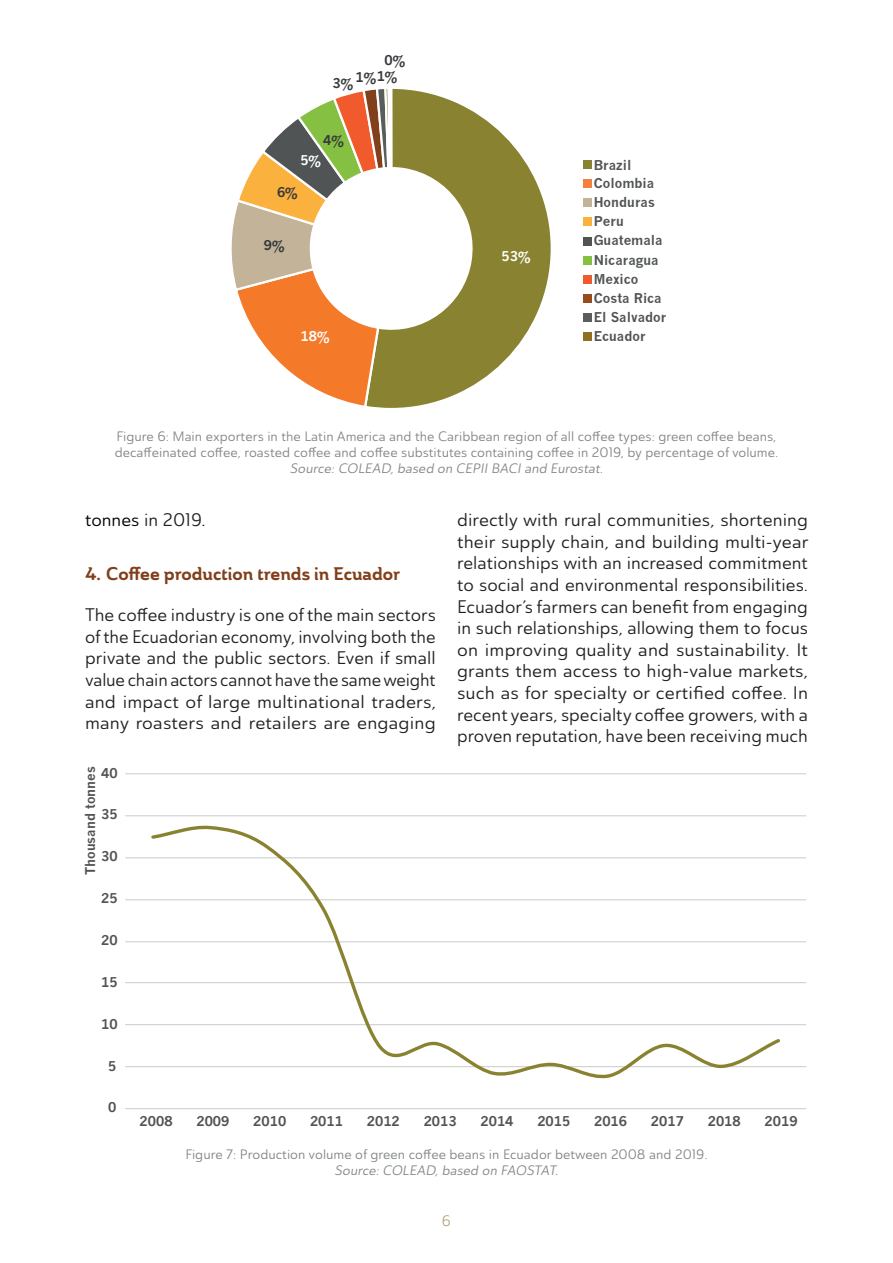
<style>
.page{position:relative;width:893px;height:1263px;background:#fff}
.page>*{position:absolute;margin:0;border:0;box-sizing:border-box;transform-origin:0 0}
.Body{font:18px/21.6px "Ainslie Sans Nor Reg";color:#231f20;text-align:justify}
.t1{font:18px "Ainslie Nor Bol";color:#813f1b}
.Body-2{font:18px "Ainslie Sans Nor Reg";color:#000}
.t2{font:15px "Ainslie Nor Boo";color:#ae9872}
.légendes{font:13.5px/16.2px "Ainslie Sans Nor Reg";color:#828687;text-align:center}
.t3{font:700 13.2px/19px "News Gothic";color:#515455}
.t4{font:700 13.2px "News Gothic";color:#36393c}
.t5{font:700 13.2px "News Gothic";color:#fff}
.s1{font-style:italic}
.s2{color:#231f20}
</style>
<div class="page">
<svg style="left:393px;top:88px;width:158px;height:320px"></svg>
<svg style="left:231px;top:89px;width:162px;height:319px"></svg>
<div style="left:583px;top:160px;width:9px;height:9px;background:#898230"></div>
<div style="left:583px;top:179px;width:9px;height:9px;background:#f2813c"></div>
<div style="left:583px;top:198px;width:9px;height:9px;background:#c2b399"></div>
<div style="left:583px;top:218px;width:9px;height:8px;background:#fbb13e"></div>
<div style="left:583px;top:237px;width:9px;height:8px;background:#515455"></div>
<div style="left:583px;top:256px;width:9px;height:9px;background:#86c043"></div>
<div style="left:583px;top:275px;width:9px;height:9px;background:#f15a2c"></div>
<div style="left:583px;top:294px;width:9px;height:9px;background:#994b20"></div>
<div style="left:583px;top:314px;width:9px;height:8px;background:#5a5d5e"></div>
<div style="left:583px;top:332px;width:9px;height:8px;background:#906f22"></div>
<hr style="left:125px;top:1066px;width:681px;height:1px;background:#cfd1d0">
<hr style="left:125px;top:1024px;width:681px;height:1px;background:#cfd1d0">
<hr style="left:125px;top:982px;width:681px;height:1px;background:#cfd1d0">
<hr style="left:125px;top:941px;width:681px;height:1px;background:#cfd1d0">
<hr style="left:125px;top:899px;width:681px;height:1px;background:#cfd1d0">
<hr style="left:125px;top:857px;width:681px;height:1px;background:#cfd1d0">
<hr style="left:125px;top:815px;width:681px;height:1px;background:#cfd1d0">
<hr style="left:125px;top:773px;width:681px;height:1px;background:#cfd1d0">
<hr style="left:125px;top:1108px;width:681px;height:1px;background:#cfd1d0">
<svg style="left:149px;top:826px;width:634px;height:253px"></svg>
<p class="t4" style="left:385px;top:52px;width:22px">0%</p>
<p class="t4" style="left:332px;top:75px;width:22px">3%</p>
<p class="t4" style="left:355px;top:69px;width:43px">1%1%</p>
<p class="t4" style="left:323px;top:132px;width:22px">4%</p>
<p class="t5" style="left:300px;top:152px;width:22px">5%</p>
<p class="t4" style="left:277px;top:184px;width:22px">6%</p>
<p class="t4" style="left:264px;top:237px;width:22px">9%</p>
<p class="t5" style="left:300px;top:328px;width:30px">18%</p>
<p class="t5" style="left:501px;top:248px;width:30px">53%</p>
<p class="t3" style="left:594px;top:155px;width:74px">Brazil<br>Colombia<br>Honduras<br>Peru<br>Guatemala<br>Nicaragua<br>Mexico<br>Costa Rica<br>El Salvador<br>Ecuador</p>
<p class="légendes" style="left:115px;top:428px;width:668px">Figure 6: Main exporters in the Latin America and the Caribbean region of all coffee types: green coffee beans, decaffeinated coffee, roasted coffee and coffee substitutes containing coffee in 2019, by percentage of volume<span class="s1">.<br>Source: COLEAD, based on CEPII BACI and Eurostat.</span></p>
<p class="Body-2" style="left:85px;top:509px;width:122px">tonnes <span class="s2">in 2019</span>.</p>
<p class="t1" style="left:85px;top:562px;width:317px">4. Coffee production trends in Ecuador</p>
<p class="Body" style="left:85px;top:604px;width:352px">The coffee industry is one of the main sectors of the Ecuadorian economy, involving both the private and the public sectors. Even if small value chain actors cannot have the same weight and impact of large multinational traders, many roasters and retailers are engaging</p>
<p class="t3" style="left:81px;top:875px;width:110px;rotate:-90deg">Thousand tonnes</p>
<p class="t3" style="left:101px;top:763px;width:18px">40</p>
<p class="t3" style="left:101px;top:804px;width:18px">35</p>
<p class="t3" style="left:101px;top:846px;width:18px">30</p>
<p class="t3" style="left:101px;top:888px;width:18px">25</p>
<p class="t3" style="left:101px;top:930px;width:18px">20</p>
<p class="t3" style="left:101px;top:972px;width:18px">15</p>
<p class="t3" style="left:101px;top:1014px;width:18px">10</p>
<p class="t3" style="left:108px;top:1056px;width:10px">5</p>
<p class="t3" style="left:108px;top:1097px;width:10px">0</p>
<p class="Body" style="left:457px;top:509px;width:353px">directly with rural communities, shortening their supply chain, and building multi-year relationships with an increased commitment to social and environmental responsibilities.<br>Ecuador’s farmers can benefit from engaging in such relationships, allowing them to focus on improving quality and sustainability. It grants them access to high-value markets, such as for specialty or certified coffee. In recent years, specialty coffee growers, with a proven reputation, have been receiving much</p>
<p class="t3" style="left:140px;top:1111px;width:34px">2008</p>
<p class="t3" style="left:196px;top:1111px;width:34px">2009</p>
<p class="t3" style="left:253px;top:1111px;width:34px">2010</p>
<p class="t3" style="left:310px;top:1111px;width:34px">2011</p>
<p class="t3" style="left:367px;top:1111px;width:34px">2012</p>
<p class="t3" style="left:424px;top:1111px;width:34px">2013</p>
<p class="t3" style="left:480px;top:1111px;width:34px">2014</p>
<p class="t3" style="left:537px;top:1111px;width:34px">2015</p>
<p class="t3" style="left:594px;top:1111px;width:34px">2016</p>
<p class="t3" style="left:651px;top:1111px;width:34px">2017</p>
<p class="t3" style="left:708px;top:1111px;width:34px">2018</p>
<p class="t3" style="left:765px;top:1111px;width:35px">2019</p>
<p class="légendes" style="left:185px;top:1146px;width:526px">Figure 7: Production volume of green coffee beans in Ecuador between 2008 and 2019<span class="s1">.<br>Source: COLEAD, based on FAOSTAT.</span></p>
<p class="t2" style="left:442px;top:1211px;width:10px">6</p>
</div>
